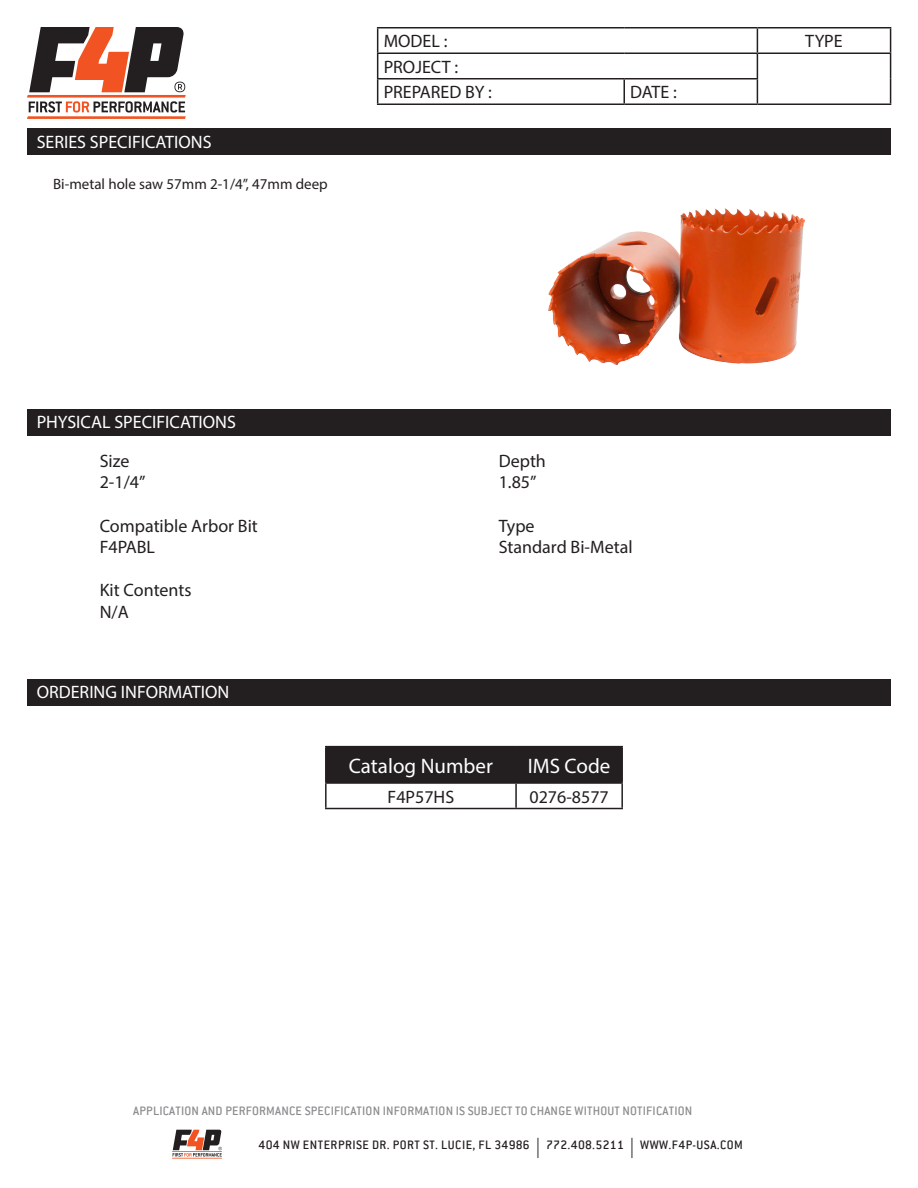
<style>
.page{position:relative;width:918px;height:1188px;background:#fff}
.page>*{position:absolute;margin:0;border:0;box-sizing:border-box;transform-origin:0 0}
.t1{font:21px "Myriad Pro";color:#fff}
.t2{font:18px/21.6px "Myriad Pro";color:#231f20}
.t3{font:18px "Myriad Pro";color:#fff}
.t4{font:15px "Myriad Pro";color:#231f20}
.t5{font:500 13.5px "Conduit ITC";letter-spacing:.015em;color:#8b8c8e}
.t6{font:500 13.5px "Conduit ITC";letter-spacing:.035em;color:#231f20}
.s1{font-family:"Myriad Pro";font-weight:400;font-size:20.25px}
</style>
<div class="page">
<svg style="left:27px;top:27px;width:159px;height:92px"></svg>
<hr style="left:172px;top:1151px;width:50px;height:1px;background:#f15422">
<hr style="left:172px;top:1158px;width:50px;height:1px;background:#f15422">
<svg style="left:173px;top:1130px;width:49px;height:27px"></svg>
<hr style="left:377px;top:27px;width:247px;height:1px;background:#231f20">
<hr style="left:624px;top:27px;width:133px;height:1px;background:#231f20">
<hr style="left:757px;top:27px;width:134px;height:1px;background:#231f20">
<hr style="left:377px;top:52px;width:247px;height:2px;background:#231f20">
<hr style="left:624px;top:52px;width:133px;height:2px;background:#231f20">
<hr style="left:757px;top:52px;width:134px;height:2px;background:#231f20">
<hr style="left:377px;top:78px;width:247px;height:2px;background:#231f20">
<svg style="left:377px;top:28px;width:1px;height:76px"></svg>
<hr style="left:624px;top:78px;width:134px;height:2px;background:#231f20">
<hr style="left:623px;top:80px;width:2px;height:24px;background:#231f20">
<svg style="left:757px;top:28px;width:1px;height:76px"></svg>
<svg style="left:890px;top:28px;width:1px;height:76px"></svg>
<hr style="left:377px;top:104px;width:247px;height:1px;background:#231f20">
<hr style="left:624px;top:104px;width:133px;height:1px;background:#231f20">
<hr style="left:757px;top:104px;width:134px;height:1px;background:#231f20">
<div style="left:27px;top:129px;width:864px;height:26px;background:#231f20"></div>
<div style="left:27px;top:410px;width:864px;height:26px;background:#231f20"></div>
<div style="left:27px;top:679px;width:864px;height:27px;background:#231f20"></div>
<div style="left:327px;top:747px;width:294px;height:35px;background:#231f20"></div>
<hr style="left:325px;top:746px;width:191px;height:1px;background:#231f20">
<hr style="left:325px;top:747px;width:2px;height:35px;background:#231f20">
<hr style="left:516px;top:746px;width:107px;height:1px;background:#231f20">
<hr style="left:515px;top:747px;width:2px;height:35px;background:#231f20">
<hr style="left:621px;top:747px;width:2px;height:35px;background:#231f20">
<hr style="left:325px;top:782px;width:191px;height:2px;background:#231f20">
<hr style="left:325px;top:784px;width:2px;height:24px;background:#231f20">
<hr style="left:516px;top:782px;width:107px;height:2px;background:#231f20">
<hr style="left:515px;top:784px;width:2px;height:24px;background:#231f20">
<hr style="left:621px;top:784px;width:2px;height:24px;background:#231f20">
<hr style="left:325px;top:808px;width:191px;height:1px;background:#231f20">
<hr style="left:516px;top:808px;width:107px;height:1px;background:#231f20">
<img style="left:548px;top:208px;width:256px;height:156px">
<p class="t3" style="left:37px;top:131px;width:176px">SERIES SPECIFICATIONS</p>
<p class="t4" style="left:53px;top:175px;width:276px">Bi-metal hole saw 57mm 2-1/4”, 47mm deep</p>
<p class="t2" style="left:384px;top:30px;width:65px">MODEL :</p>
<p class="t2" style="left:805px;top:30px;width:39px">TYPE</p>
<p class="t2" style="left:384px;top:54px;width:110px;line-height:25.5px">PROJECT :<br>PREPARED BY :</p>
<p class="t2" style="left:630px;top:81px;width:48px">DATE :</p>
<p class="t3" style="left:37px;top:411px;width:201px">PHYSICAL SPECIFICATIONS</p>
<p class="t2" style="left:100px;top:450px;width:47px">Size<br>2-1/4”</p>
<p class="t2" style="left:100px;top:514px;width:160px">Compatible Arbor Bit<br>F4PABL</p>
<p class="t2" style="left:100px;top:579px;width:93px">Kit Contents<br>N/A</p>
<p class="t3" style="left:37px;top:681px;width:194px">ORDERING INFORMATION</p>
<p class="t2" style="left:499px;top:450px;width:49px">Depth<br>1.85”</p>
<p class="t2" style="left:499px;top:514px;width:135px">Type<br>Standard Bi-Metal</p>
<p class="t1" style="left:349px;top:753px;width:146px">Catalog Number</p>
<p class="t1" style="left:528px;top:753px;width:84px">IMS Code</p>
<p class="t2" style="left:388px;top:785px;width:68px">F4P57HS</p>
<p class="t2" style="left:529px;top:785px;width:81px">0276-8577</p>
<p class="t5" style="left:133px;top:1103px;width:561px">APPLICATION AND PERFORMANCE SPECIFICATION INFORMATION IS SUBJECT TO CHANGE WITHOUT NOTIFICATION</p>
<p class="t6" style="left:259px;top:1137px;width:486px">404 NW ENTERPRISE DR. PORT ST. LUCIE, FL 34986 <span class="s1">|</span> 772.408.5211 <span class="s1">|</span> WWW.F4P-USA.COM</p>
</div>
